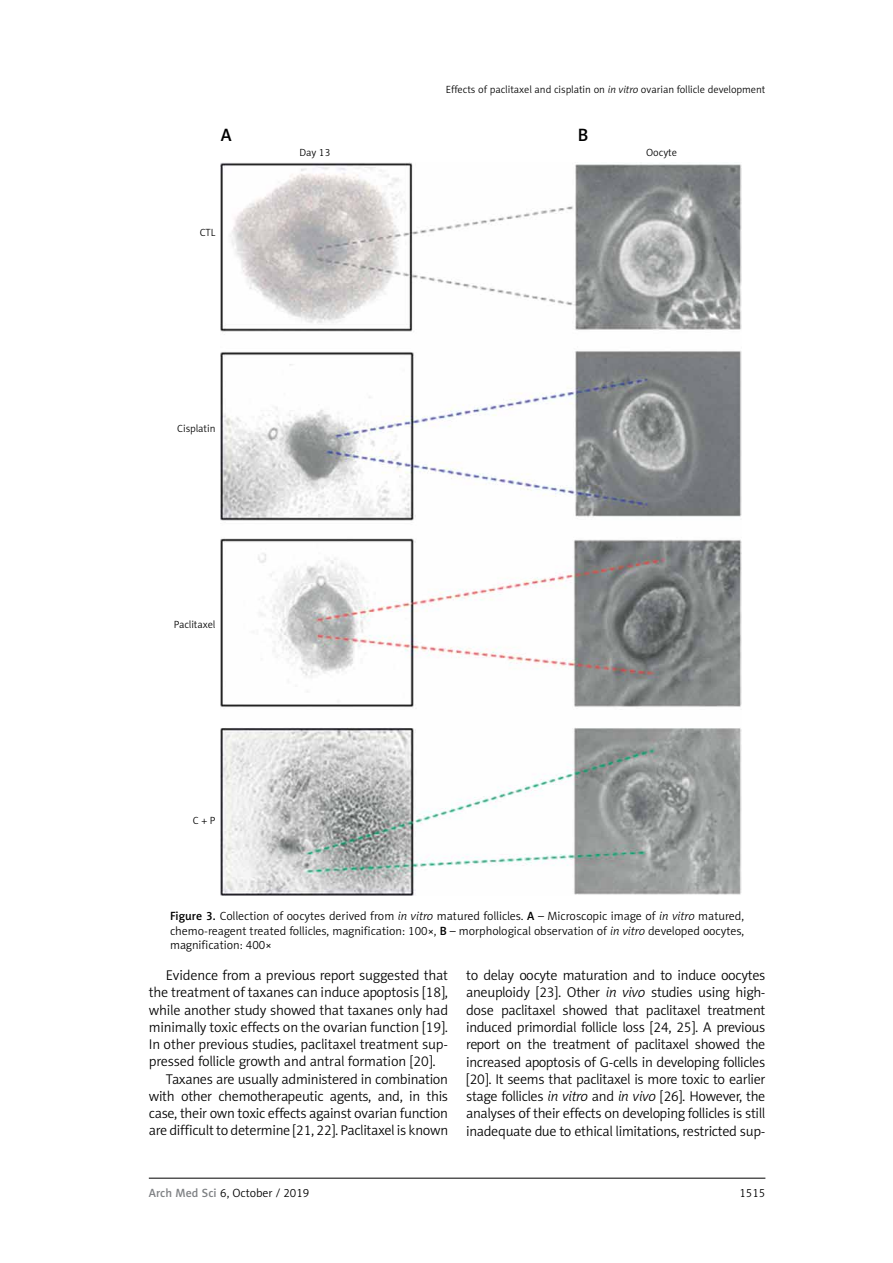
<style>
.page{position:relative;width:893px;height:1263px;background:#fff}
.page>*{position:absolute;margin:0;border:0;box-sizing:border-box;transform-origin:0 0}
.t1{font:18px "Naomi Sans EFN Medium";color:#000}
.t2{font:14.25px/17.2px "Naomi Sans EFN Light";letter-spacing:-.02em;color:#000;text-align:justify}
.t3{font:12px/14.4px "Naomi Sans EFN Light";color:#000;text-align:justify}
.t4{font:10.5px "Naomi Sans EFN Light";color:#000}
.s1{font-style:italic}
.s2{font-family:"Naomi Sans EFN Medium"}
.s3{font-family:"Naomi Sans EFN Medium";color:#808285}
</style>
<div class="page">
<hr style="left:149px;top:1178px;width:616px;height:1px;background:#000">
<img style="left:221px;top:163px;width:520px;height:732px">
<p class="t4" style="left:446px;top:83px;width:321px">Effects of paclitaxel and cisplatin on <span class="s1">in vitro</span> ovarian follicle development</p>
<p class="t1" style="left:221px;top:124px;width:12px">A</p>
<p class="t1" style="left:578px;top:124px;width:12px">B</p>
<p class="t4" style="left:200px;top:226px;width:17px">CTL</p>
<p class="t4" style="left:177px;top:422px;width:40px">Cisplatin</p>
<p class="t4" style="left:174px;top:618px;width:43px">Paclitaxel</p>
<p class="t4" style="left:193px;top:814px;width:24px">C + P</p>
<p class="t4" style="left:299px;top:146px;width:32px">Day 13</p>
<p class="t4" style="left:646px;top:146px;width:33px">Oocyte</p>
<p class="t3" style="left:170px;top:909px;width:576px"><span class="s2">Figure 3.</span> Collection of oocytes derived from <span class="s1">in vitro</span> matured follicles. <span class="s2">A</span> – Microscopic image of <span class="s1">in vitro</span> matured, chemo-reagent treated follicles, magnification: 100×, <span class="s2">B</span> – morphological observation of <span class="s1">in vitro</span> developed oocytes, magnification: 400×</p>
<p class="t2" style="left:166px;top:967px;width:284px">Evidence from a previous report suggested that</p>
<p class="t2" style="left:149px;top:984px;width:301px">the treatment of taxanes can induce apoptosis [18],</p>
<p class="t2" style="left:149px;top:1001px;width:301px">while another study showed that taxanes only had</p>
<p class="t2" style="left:149px;top:1018px;width:301px">minimally toxic effects on the ovarian function [19].</p>
<p class="t2" style="left:149px;top:1036px;width:301px">In other previous studies, paclitaxel treatment sup-</p>
<p class="t2" style="left:149px;top:1053px;width:288px">pressed follicle growth and antral formation [20].</p>
<p class="t2" style="left:166px;top:1070px;width:284px">Taxanes are usually administered in combination</p>
<p class="t2" style="left:149px;top:1087px;width:301px">with other chemotherapeutic agents, and, in this</p>
<p class="t2" style="left:149px;top:1105px;width:301px">case, their own toxic effects against ovarian function</p>
<p class="t2" style="left:149px;top:1122px;width:301px">are difficult to determine [21, 22]. Paclitaxel is known</p>
<p class="t2" style="left:466px;top:967px;width:301px">to delay oocyte maturation and to induce oocytes aneuploidy [23]. Other <span class="s1">in vivo</span> studies using high&shy;dose paclitaxel showed that paclitaxel treatment induced primordial follicle loss [24, 25]. A previous report on the treatment of paclitaxel showed the increased apoptosis of G-cells in developing follicles [20]. It seems that paclitaxel is more toxic to earlier stage follicles <span class="s1">in vitro</span> and <span class="s1">in vivo</span> [26]. However, the analyses of their effects on developing follicles is still inadequate due to ethical limitations, restricted sup-</p>
<p class="t3" style="left:149px;top:1186px;width:162px"><span class="s3">Arch Med Sci</span> 6, October / 2019</p>
<p class="t3" style="left:739px;top:1186px;width:27px">1515</p>
</div>
